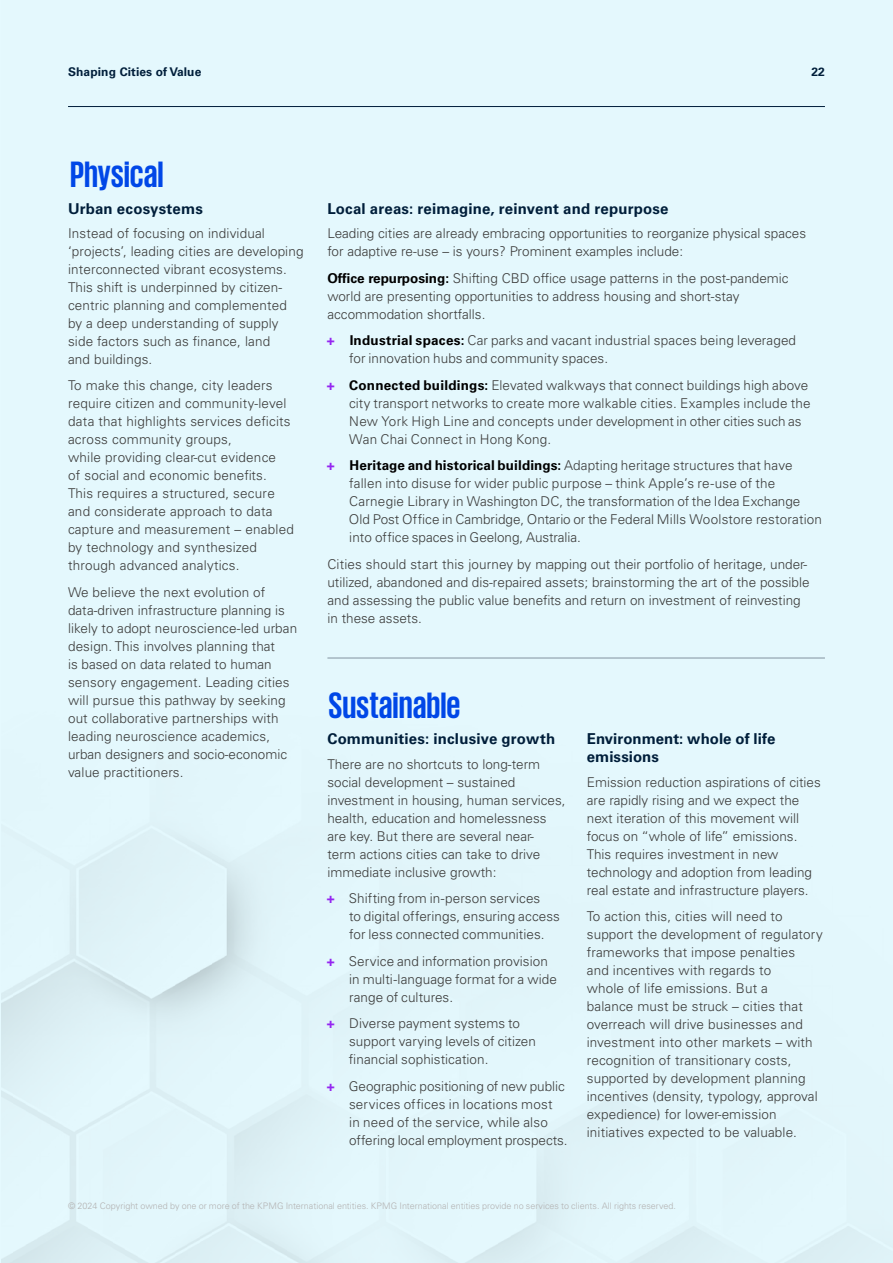
<style>
.page{position:relative;width:893px;height:1263px;background:#e5f9fe}
.page>*{position:absolute;margin:0;border:0;box-sizing:border-box;transform-origin:0 0}
.t1{font:700 37.5px "KPMG";color:#0047e7}
.t2{font:700 15px/18px "Univers LT Std";letter-spacing:.01em;color:#001e3a}
.t3{font:300 13.5px/18px "Univers LT Std";letter-spacing:.005em;color:#3c3c3b}
.t4{font:700 12px "Univers LT Std";letter-spacing:.01em;color:#001e3a}
.t5{font:300 9px "Univers LT Std";color:#b3b2b2}
.s1{font-weight:700;color:#000}
.s2{font-weight:700;color:#9526f1}
</style>
<div class="page">
<hr style="left:327px;top:658px;width:498px;height:1px;background:#82929f">
<hr style="left:68px;top:106px;width:757px;height:1px;background:#001e3a">
<p class="t4" style="left:68px;top:65px;width:135px">Shaping Cities of Value</p>
<p class="t4" style="left:811px;top:65px;width:15px">22</p>
<h1 class="t1" style="left:70px;top:155px;width:95px">Physical</h1>
<p class="t2" style="left:68px;top:199px;width:136px">Urban ecosystems</p>
<p class="t3" style="left:68px;top:224px;width:237px">Instead of focusing on individual ‘projects’, leading cities are developing interconnected vibrant ecosystems.<br>This shift is underpinned by citizen&shy;centric planning and complemented by a deep understanding of supply side factors such as finance, land<br>and buildings.</p>
<p class="t3" style="left:68px;top:377px;width:227px">To make this change, city leaders require citizen and community-level data that highlights services deficits across community groups,<br>while providing clear-cut evidence<br>of social and economic benefits.<br>This requires a structured, secure and considerate approach to data capture and measurement – enabled by technology and synthesized through advanced analytics.</p>
<p class="t3" style="left:68px;top:583px;width:231px">We believe the next evolution of data-driven infrastructure planning is likely to adopt neuroscience-led urban design. This involves planning that<br>is based on data related to human sensory engagement. Leading cities will pursue this pathway by seeking out collaborative partnerships with leading neuroscience academics, urban designers and socio-economic value practitioners.</p>
<p class="t2" style="left:327px;top:200px;width:343px">Local areas: reimagine, reinvent and repurpose</p>
<p class="t3" style="left:327px;top:224px;width:480px">Leading cities are already embracing opportunities to reorganize physical spaces for adaptive re-use – is yours? Prominent examples include:</p>
<p class="t3" style="left:327px;top:269px;width:463px"><span class="s1">Office repurposing:</span> Shifting CBD office usage patterns in the post-pandemic world are presenting opportunities to address housing and short-stay accommodation shortfalls.</p>
<p class="t3" style="left:349px;top:331px;width:448px;text-indent:-22px"><span class="s2">+</span> <span class="s1">Industrial spaces:</span> Car parks and vacant industrial spaces being leveraged for innovation hubs and community spaces.</p>
<p class="t3" style="left:349px;top:376px;width:463px;text-indent:-22px"><span class="s2">+</span> <span class="s1">Connected buildings:</span> Elevated walkways that connect buildings high above city transport networks to create more walkable cities. Examples include the New York High Line and concepts under development in other cities such as Wan Chai Connect in Hong Kong.</p>
<p class="t3" style="left:349px;top:456px;width:475px;text-indent:-22px"><span class="s2">+</span> <span class="s1">Heritage and historical buildings:</span> Adapting heritage structures that have fallen into disuse for wider public purpose – think Apple’s re-use of the Carnegie Library in Washington DC, the transformation of the Idea Exchange Old Post Office in Cambridge, Ontario or the Federal Mills Woolstore restoration into office spaces in Geelong, Australia.</p>
<p class="t3" style="left:327px;top:555px;width:484px">Cities should start this journey by mapping out their portfolio of heritage, under&shy;utilized, abandoned and dis-repaired assets; brainstorming the art of the possible and assessing the public value benefits and return on investment of reinvesting in these assets.</p>
<h1 class="t1" style="left:329px;top:686px;width:134px">Sustainable</h1>
<p class="t2" style="left:327px;top:730px;width:229px">Communities: inclusive growth</p>
<p class="t3" style="left:327px;top:755px;width:240px">There are no shortcuts to long-term social development – sustained investment in housing, human services, health, education and homelessness are key. But there are several near&shy;term actions cities can take to drive immediate inclusive growth:</p>
<p class="t3" style="left:349px;top:889px;width:212px;text-indent:-22px"><span class="s2">+</span> Shifting from in-person services<br>to digital offerings, ensuring access for less connected communities.</p>
<p class="t3" style="left:349px;top:952px;width:209px;text-indent:-23px"><span class="s2">+</span> Service and information provision in multi-language format for a wide range of cultures.</p>
<p class="t3" style="left:349px;top:1014px;width:189px;text-indent:-22px"><span class="s2">+</span> Diverse payment systems to support varying levels of citizen financial sophistication.</p>
<p class="t3" style="left:349px;top:1077px;width:220px;text-indent:-22px"><span class="s2">+</span> Geographic positioning of new public services offices in locations most<br>in need of the service, while also offering local employment prospects.</p>
<p class="t2" style="left:587px;top:730px;width:190px">Environment: whole of life emissions</p>
<p class="t3" style="left:587px;top:773px;width:236px">Emission reduction aspirations of cities are rapidly rising and we expect the next iteration of this movement will focus on “whole of life” emissions.<br>This requires investment in new technology and adoption from leading real estate and infrastructure players.</p>
<p class="t3" style="left:587px;top:907px;width:237px">To action this, cities will need to support the development of regulatory frameworks that impose penalties<br>and incentives with regards to<br>whole of life emissions. But a<br>balance must be struck – cities that overreach will drive businesses and investment into other markets – with recognition of transitionary costs, supported by development planning incentives (density, typology, approval expedience) for lower-emission initiatives expected to be valuable.</p>
<p class="t5" style="left:68px;top:1200px;width:610px">© 2024 Copyright owned by one or more of the KPMG International entities. KPMG International entities provide no services to clients. All rights reserved.</p>
</div>
